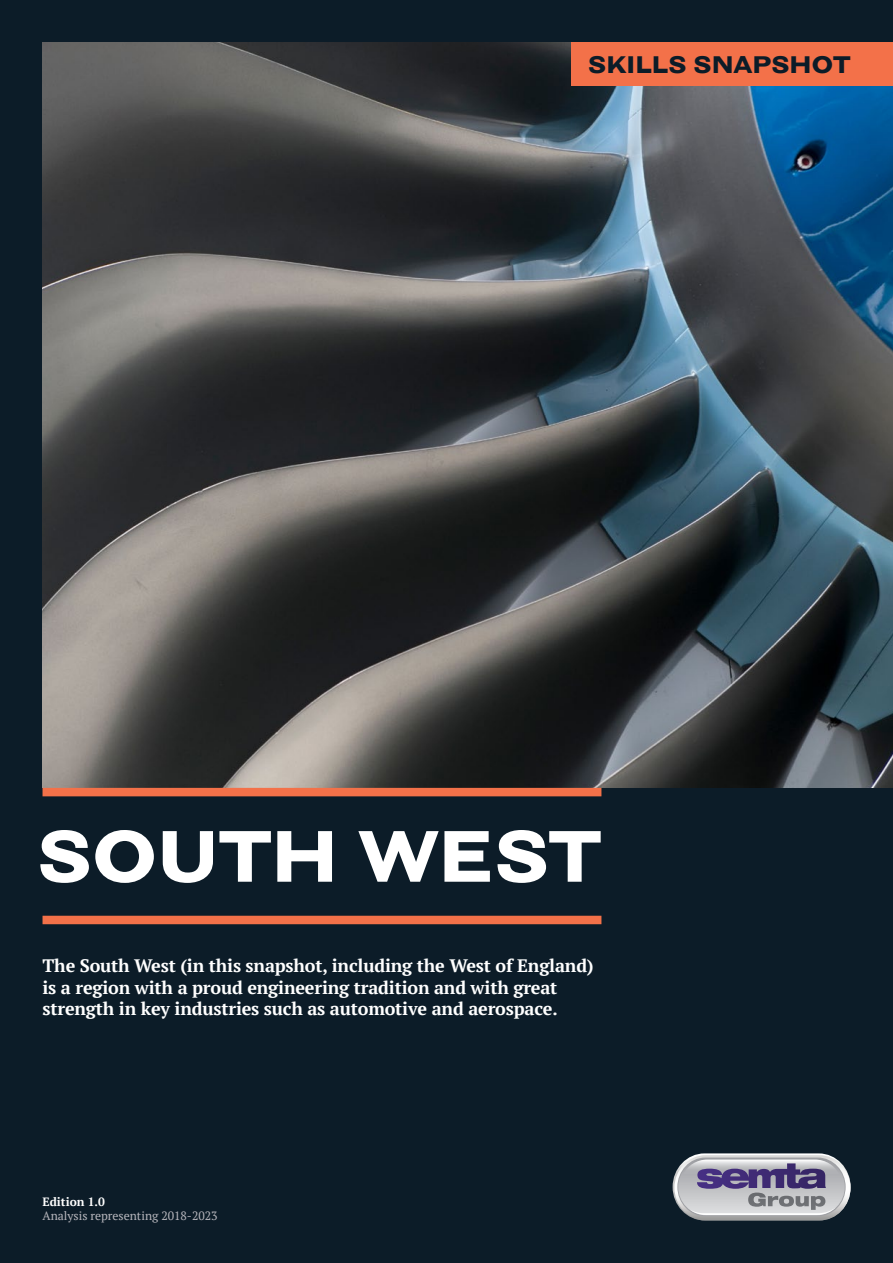
<style>
.page{position:relative;width:893px;height:1263px;background:#0c1c28}
.page>*{position:absolute;margin:0;border:0;box-sizing:border-box;transform-origin:0 0}
.t1{font:700 expanded 73.5px "Grotesque Disp MT Std";letter-spacing:-.02em;color:#fff}
.t2{font:700 expanded 24.3px "Grotesque Disp MT Std";letter-spacing:-.02em;color:#0c1c28}
.t3{font:700 18px/21.6px "PT Serif";letter-spacing:-.01em;color:#fff}
.t4{font:12px "PT Serif";color:#b6b6bc}
.t5{font:700 12px "PT Serif";color:#fff}
</style>
<div class="page">
<img style="left:43px;top:43px;width:850px;height:745px">
<div style="left:43px;top:788px;width:558px;height:8px;background:#f37149"></div>
<div style="left:43px;top:916px;width:558px;height:8px;background:#f37149"></div>
<div style="left:572px;top:43px;width:321px;height:43px;background:#f37149"></div>
<svg style="left:673px;top:1153px;width:178px;height:67px;background:#9f9dac"></svg>
<p class="t2" style="left:588px;top:50px;width:264px">SKILLS SNAPSHOT</p>
<p class="t1" style="left:36px;top:812px;width:567px">SOUTH WEST</p>
<p class="t3" style="left:43px;top:955px;width:553px">The South West (in this snapshot, including the West of England) is a region with a proud engineering tradition and with great strength in key industries such as automotive and aerospace.</p>
<p class="t5" style="left:43px;top:1194px;width:64px">Edition 1.0</p>
<p class="t4" style="left:43px;top:1208px;width:177px">Analysis representing 2018-2023</p>
</div>
